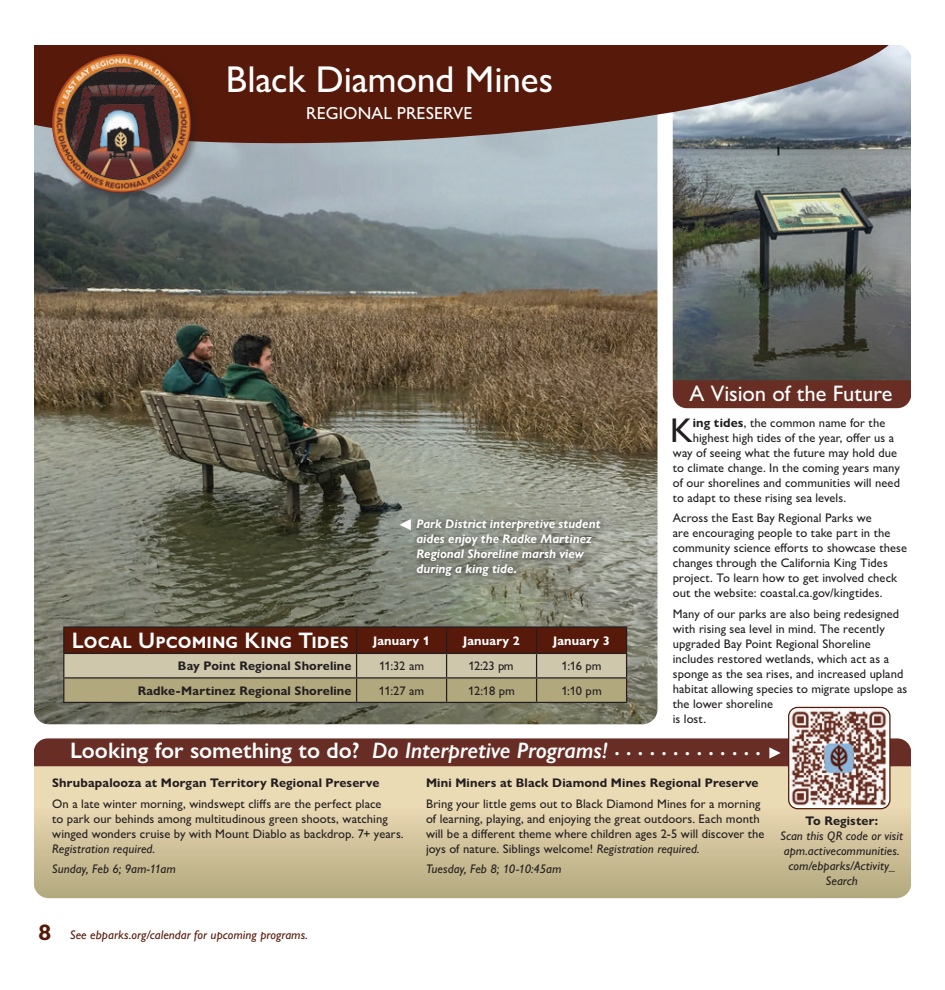
<style>
.page{position:relative;width:945px;height:990px;background:#fff}
.page>*{position:absolute;margin:0;border:0;box-sizing:border-box;transform-origin:0 0}
.t1{font:500 37.5px "Gill Sans Nova";letter-spacing:-.005em;color:#fff}
.t2{font:500 34.5px "Gill Sans Nova";color:#231f20}
.t3{font:600 22.5px "Gill Sans Nova";letter-spacing:.005em;color:#fff}
.t4{font:500 22.5px "Gill Sans Nova";letter-spacing:-.005em;color:#fff}
.t5{font:500 17.5px "Gill Sans Nova";letter-spacing:.005em;color:#fff}
.t6{font:500 12.5px/15px "Gill Sans Nova";letter-spacing:.005em;color:#231f20}
.t7{font:700 12.5px "Gill Sans Nova";letter-spacing:.01em;color:#231f20}
.t8{font:italic 500 12.5px/15px "Gill Sans Nova";letter-spacing:.005em;color:#231f20}
.t9{font:italic 700 12.5px/15px "Gill Sans Nova";color:#fff}
.t10{font:italic 500 12.5px "Gill Sans Nova";letter-spacing:.005em;color:#56190a}
.t11{font:700 12.5px "Gill Sans Nova";color:#fff}
.s1{font-weight:700}
.s2{font-style:italic}
.s3{font-weight:700;font-style:normal;font-size:22.5px}
</style>
<div class="page">
<svg style="left:34px;top:766px;width:877px;height:132px;background:#d5c79f"></svg>
<img style="left:34px;top:149px;width:623px;height:575px">
<img style="left:673px;top:48px;width:238px;height:332px">
<svg style="left:34px;top:45px;width:871px;height:104px;background:#6b443c"></svg>
<div style="left:673px;top:380px;width:238px;height:28px;background:#682e24"></div>
<img style="left:789px;top:707px;width:101px;height:102px">
<div style="left:788px;top:707px;width:103px;height:102px;border:1px solid #56190a;border-radius:9px"></div>
<hr style="left:63px;top:626px;width:294px;height:2px;background:#231f20">
<hr style="left:357px;top:626px;width:90px;height:2px;background:#231f20">
<hr style="left:447px;top:626px;width:90px;height:2px;background:#231f20">
<hr style="left:537px;top:626px;width:90px;height:2px;background:#231f20">
<svg style="left:63px;top:627px;width:564px;height:75px;background:#947a60"></svg>
<hr style="left:63px;top:702px;width:294px;height:1px;background:#231f20">
<hr style="left:357px;top:702px;width:90px;height:1px;background:#231f20">
<hr style="left:447px;top:702px;width:90px;height:1px;background:#231f20">
<hr style="left:537px;top:702px;width:90px;height:1px;background:#231f20">
<svg style="left:34px;top:738px;width:877px;height:28px;background:#713c34"></svg>
<div style="left:410px;top:513px;width:197px;height:70px;background:#231f20;opacity:.75"></div>
<svg style="left:400px;top:519px;width:11px;height:11px"></svg>
<div style="left:49px;top:51px;width:152px;height:152px;background:#231f20;opacity:.45"></div>
<img style="left:52px;top:54px;width:139px;height:138px">
<h1 class="t1" style="left:226px;top:57px;width:329px">Black Diamond Mines</h1>
<h3 class="t5" style="left:306px;top:102px;width:168px">REGIONAL PRESERVE</h3>
<p class="t9" style="left:416px;top:516px;width:186px">Park District interpretive student aides enjoy the Radke Martinez<br>Regional Shoreline marsh view during a king tide.</p>
<h3 class="t3" style="left:72px;top:627px;width:360px">Local Upcoming King Tides <sup>January</sup> <sup>1</sup></h3>
<p class="t11" style="left:463px;top:633px;width:58px">January 2</p>
<p class="t11" style="left:553px;top:633px;width:58px">January 3</p>
<p class="t7" style="left:178px;top:658px;width:175px">Bay Point Regional Shoreline</p>
<p class="t6" style="left:379px;top:658px;width:47px">11:32 am</p>
<p class="t6" style="left:468px;top:658px;width:47px">12:23 pm</p>
<p class="t6" style="left:561px;top:658px;width:42px">1:16 pm</p>
<p class="t7" style="left:138px;top:683px;width:215px">Radke-Martinez Regional Shoreline</p>
<p class="t6" style="left:379px;top:683px;width:47px">11:27 am</p>
<p class="t6" style="left:468px;top:683px;width:48px">12:18 pm</p>
<p class="t6" style="left:561px;top:683px;width:42px">1:10 pm</p>
<h3 class="t4" style="left:690px;top:380px;width:205px">A Vision of the Future</h3>
<h2 class="t2" style="left:670px;top:409px;width:24px">K</h2>
<p class="t6" style="left:693px;top:415px;width:194px"><span class="s1">ing tides</span>, the common name for the</p>
<p class="t6" style="left:693px;top:430px;width:203px">highest high tides of the year, offer us a</p>
<p class="t6" style="left:673px;top:445px;width:226px">way of seeing what the future may hold due</p>
<p class="t6" style="left:673px;top:460px;width:229px">to climate change. In the coming years many</p>
<p class="t6" style="left:673px;top:475px;width:229px">of our shorelines and communities will need</p>
<p class="t6" style="left:673px;top:490px;width:175px">to adapt to these rising sea levels.</p>
<p class="t6" style="left:673px;top:511px;width:236px">Across the East Bay Regional Parks we<br>are encouraging people to take part in the community science efforts to showcase these changes through the California King Tides project. To learn how to get involved check out the website: coastal.ca.gov/kingtides.</p>
<p class="t6" style="left:673px;top:606px;width:236px">Many of our parks are also being redesigned with rising sea level in mind. The recently upgraded Bay Point Regional Shoreline includes restored wetlands, which act as a sponge as the sea rises, and increased upland habitat allowing species to migrate upslope as the lower shoreline<br>is lost.</p>
<h3 class="t3" style="left:70px;top:737px;width:692px">Looking for something to do? <span class="s2">Do Interpretive Programs!</span> . . . . . . . . . . . . .</h3>
<p class="t7" style="left:52px;top:775px;width:329px">Shrubapalooza at Morgan Territory Regional Preserve</p>
<p class="t6" style="left:52px;top:796px;width:353px">On a late winter morning, windswept cliffs are the perfect place<br>to park our behinds among multitudinous green shoots, watching winged wonders cruise by with Mount Diablo as backdrop. 7+ years.</p>
<p class="t8" style="left:52px;top:838px;width:125px;line-height:20.6px">Registration required.<br>Sunday, Feb 6; 9am-11am</p>
<p class="t10" style="left:39px;top:927px;width:271px"><span class="s3">8</span> See ebparks.org/calendar for upcoming programs.</p>
<p class="t7" style="left:426px;top:775px;width:334px">Mini Miners at Black Diamond Mines Regional Preserve</p>
<p class="t6" style="left:426px;top:796px;width:340px">Bring your little gems out to Black Diamond Mines for a morning of learning, playing, and enjoying the great outdoors. Each month will be a different theme where children ages 2-5 will discover the joys of nature. Siblings welcome! <span class="s2">Registration required.</span></p>
<p class="t8" style="left:426px;top:862px;width:137px">Tuesday, Feb 8; 10-10:45am</p>
<p class="t7" style="left:805px;top:813px;width:74px">To Register:</p>
<p class="t8" style="left:780px;top:828px;width:124px;text-align:center">Scan this QR code or visit apm.activecommunities. com/ebparks/Activity_<br>Search</p>
</div>
